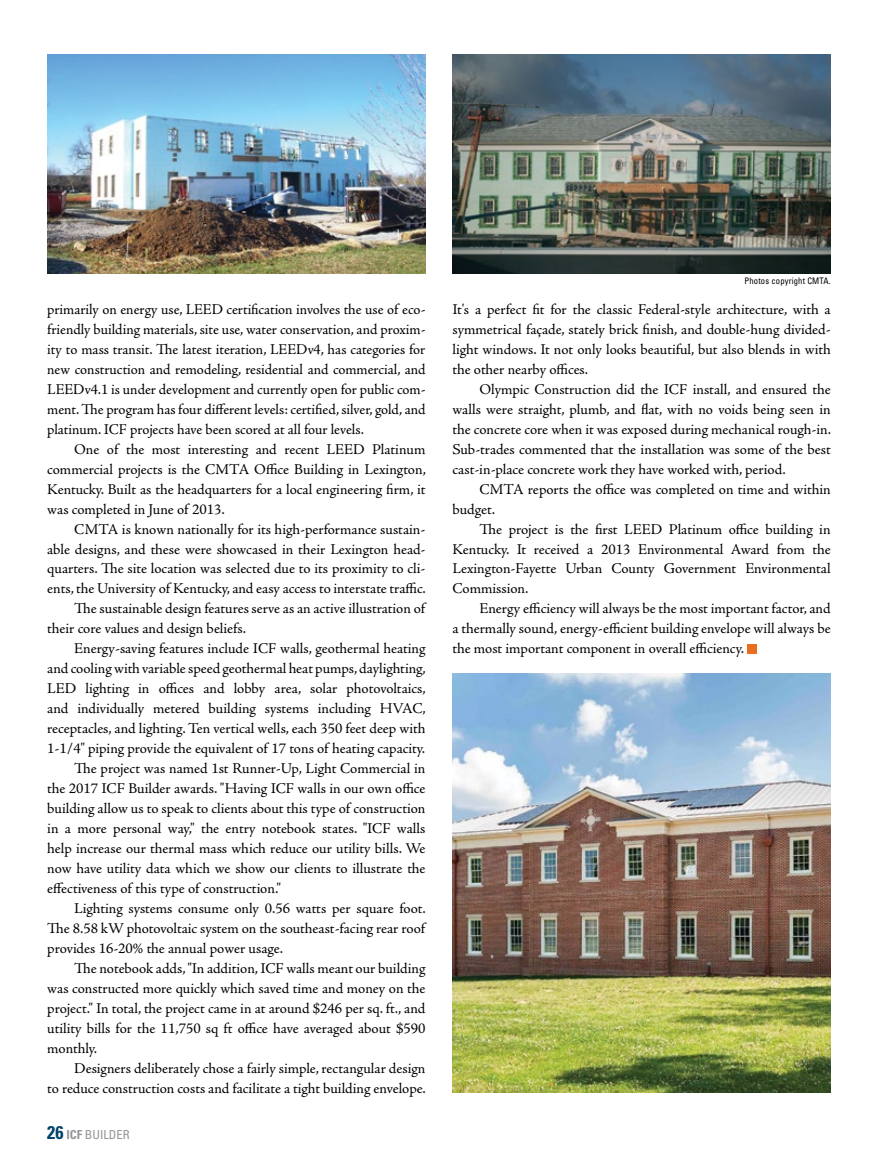
<style>
.page{position:relative;width:878px;height:1161px;background:#fff}
.page>*{position:absolute;margin:0;border:0;box-sizing:border-box;transform-origin:0 0}
.t1{font:15px/20px "Adobe Jenson Pro";letter-spacing:-.005em;color:#000;text-align:justify}
.t2{font:condensed 12.3px "Univers";color:#939598}
.t3{font:condensed 9px "Univers";letter-spacing:.02em;color:#000;scale:.95 1}
.s1{font-weight:700;font-size:18.3px;color:#00446a}
.s2{font-weight:700}
</style>
<div class="page">
<div style="left:747px;top:644px;width:9px;height:9px;background:#e86d1f"></div>
<img style="left:47px;top:54px;width:378px;height:220px">
<img style="left:452px;top:54px;width:378px;height:220px">
<img style="left:452px;top:673px;width:378px;height:420px">
<p class="t1" style="left:47px;top:299px;width:380px">primarily on energy use, LEED certification involves the use of eco&shy;friendly building materials, site use, water conservation, and proxim&shy;ity to mass transit. The latest iteration, LEEDv4, has categories for new construction and remodeling, residential and commercial, and LEEDv4.1 is under development and currently open for public com&shy;ment. The program has four different levels: certified, silver, gold, and platinum. ICF projects have been scored at all four levels.</p>
<p class="t1" style="left:47px;top:439px;width:380px;text-indent:27px">One of the most interesting and recent LEED Platinum commercial projects is the CMTA Office Building in Lexington, Kentucky. Built as the headquarters for a local engineering firm, it was completed in June of 2013.</p>
<p class="t1" style="left:74px;top:519px;width:352px">CMTA is known nationally for its high-performance sustain-</p>
<p class="t1" style="left:47px;top:539px;width:380px">able designs, and these were showcased in their Lexington head-</p>
<p class="t1" style="left:47px;top:559px;width:379px">quarters. The site location was selected due to its proximity to cli-</p>
<p class="t1" style="left:47px;top:579px;width:380px">ents, the University of Kentucky, and easy access to interstate traffic.</p>
<p class="t1" style="left:74px;top:599px;width:352px">The sustainable design features serve as an active illustration of</p>
<p class="t1" style="left:47px;top:619px;width:200px">their core values and design beliefs.</p>
<p class="t1" style="left:74px;top:639px;width:353px">Energy-saving features include ICF walls, geothermal heating</p>
<p class="t1" style="left:47px;top:659px;width:380px">and cooling with variable speed geothermal heat pumps, daylighting,</p>
<p class="t1" style="left:47px;top:679px;width:380px">LED lighting in offices and lobby area, solar photovoltaics,</p>
<p class="t1" style="left:47px;top:699px;width:380px">and individually metered building systems including HVAC,</p>
<p class="t1" style="left:47px;top:719px;width:380px">receptacles, and lighting. Ten vertical wells, each 350 feet deep with</p>
<p class="t1" style="left:47px;top:739px;width:379px">1-1/4" piping provide the equivalent of 17 tons of heating capacity.</p>
<p class="t1" style="left:74px;top:759px;width:353px">The project was named 1st Runner-Up, Light Commercial in</p>
<p class="t1" style="left:47px;top:779px;width:380px">the 2017 ICF Builder awards. "Having ICF walls in our own office</p>
<p class="t1" style="left:47px;top:799px;width:379px">building allow us to speak to clients about this type of construction</p>
<p class="t1" style="left:47px;top:819px;width:380px">in a more personal way," the entry notebook states. "ICF walls</p>
<p class="t1" style="left:47px;top:839px;width:380px">help increase our thermal mass which reduce our utility bills. We</p>
<p class="t1" style="left:47px;top:859px;width:380px">now have utility data which we show our clients to illustrate the</p>
<p class="t1" style="left:47px;top:879px;width:235px">effectiveness of this type of construction."</p>
<p class="t1" style="left:74px;top:899px;width:353px">Lighting systems consume only 0.56 watts per square foot.</p>
<p class="t1" style="left:47px;top:919px;width:379px">The 8.58 kW photovoltaic system on the southeast-facing rear roof</p>
<p class="t1" style="left:47px;top:939px;width:237px">provides 16-20% the annual power usage.</p>
<p class="t1" style="left:74px;top:959px;width:353px">The notebook adds, "In addition, ICF walls meant our building</p>
<p class="t1" style="left:47px;top:979px;width:379px">was constructed more quickly which saved time and money on the</p>
<p class="t1" style="left:47px;top:999px;width:380px">project." In total, the project came in at around $246 per sq. ft., and</p>
<p class="t1" style="left:47px;top:1019px;width:379px">utility bills for the 11,750 sq ft office have averaged about $590</p>
<p class="t1" style="left:47px;top:1039px;width:51px">monthly.</p>
<p class="t1" style="left:74px;top:1059px;width:353px">Designers deliberately chose a fairly simple, rectangular design</p>
<p class="t1" style="left:47px;top:1079px;width:380px">to reduce construction costs and facilitate a tight building envelope.</p>
<p class="t2" style="left:47px;top:1127px;width:84px"><span class="s1">26</span> <span class="s2">ICF</span> BUILDER</p>
<p class="t3" style="left:744px;top:275px;width:92px">Photos copyright CMTA.</p>
<p class="t1" style="left:452px;top:299px;width:380px">It's a perfect fit for the classic Federal-style architecture, with a symmetrical façade, stately brick finish, and double-hung divided&shy;light windows. It not only looks beautiful, but also blends in with the other nearby offices.</p>
<p class="t1" style="left:452px;top:379px;width:380px;text-indent:27px">Olympic Construction did the ICF install, and ensured the walls were straight, plumb, and flat, with no voids being seen in the concrete core when it was exposed during mechanical rough-in.<br>Sub-trades commented that the installation was some of the best cast-in-place concrete work they have worked with, period.</p>
<p class="t1" style="left:452px;top:479px;width:380px;text-indent:27px">CMTA reports the office was completed on time and within budget.</p>
<p class="t1" style="left:452px;top:519px;width:379px;text-indent:27px">The project is the first LEED Platinum office building in Kentucky. It received a 2013 Environmental Award from the Lexington-Fayette Urban County Government Environmental Commission.</p>
<p class="t1" style="left:452px;top:599px;width:380px;text-indent:27px">Energy efficiency will always be the most important factor, and a thermally sound, energy-efficient building envelope will always be the most important component in overall efficiency.</p>
</div>
